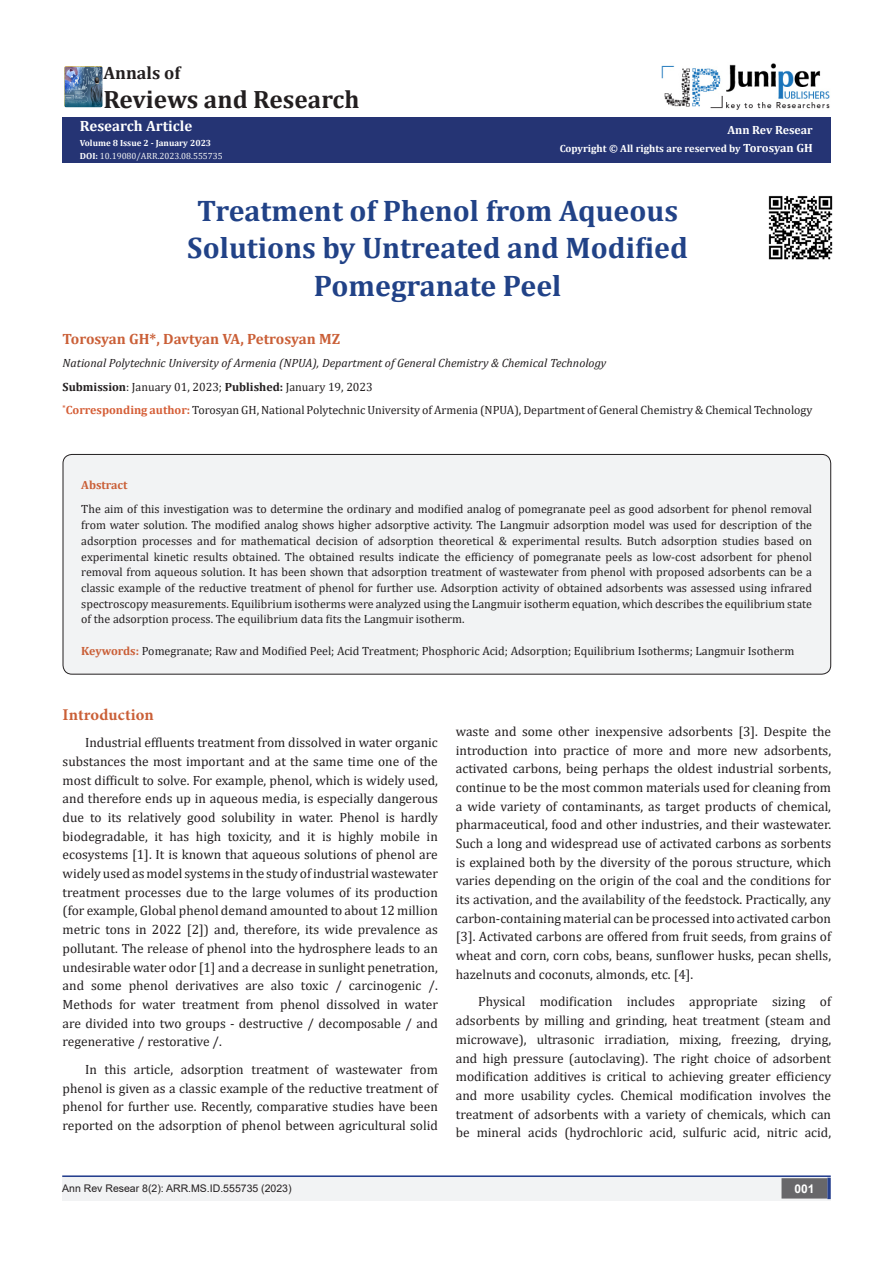
<style>
.page{position:relative;width:893px;height:1263px;background:#fff}
.page>*{position:absolute;margin:0;border:0;box-sizing:border-box;transform-origin:0 0}
.t1{font:700 29.85px/37.3px "Cambria";color:#214287;text-align:center}
.t2{font:700 25.2px "Cambria";color:#231f20}
.t3{font:700 18px "Cambria";color:#231f20}
.t4{font:700 16.5px "Minion Pro";letter-spacing:.005em;color:#ca5f37}
.t5{font:700 15px "Cambria";color:#ca5f37}
.t6{font:700 15px "Cambria";color:#fff}
.t7{font:13.5px/18.8px "Cambria";color:#231f20;text-align:justify}
.t8{font:12px/15.8px "Cambria";color:#231f20;text-align:justify}
.t9{font:italic 12px "Cambria";color:#231f20}
.t10{font:700 12px "Cambria";color:#fff}
.t11{font:700 12px "Cambria";color:#ca5f37}
.t12{font:700 12px "Arial";color:#fff}
.t13{font:700 10.5px "Cambria";color:#fff}
.t14{font:10.5px "Arial";color:#231f20}
.t15{font:9px "Cambria";color:#f0f1f2}
.t16{font:700 9px "Cambria";color:#fff}
.s1{font-weight:700;color:#fff}
.s2{font-size:12px}
.s3{font-weight:700}
.s4{font-weight:700;color:#d55e37}
.s5{font-weight:700;color:#ca5f37}
</style>
<div class="page">
<div style="left:62px;top:117px;width:768px;height:45px;background:#253474"></div>
<hr style="left:62px;top:1175px;width:769px;height:1px;background:#253f8e">
<div style="left:62px;top:1176px;width:441px;height:25px;background:#f2f3f4"></div>
<div style="left:503px;top:1176px;width:328px;height:25px;background:#f2f3f4"></div>
<div style="left:782px;top:1179px;width:45px;height:19px;background:#68676a"></div>
<div style="left:781px;top:1178px;width:46px;height:20px;border:2px solid #68676a"></div>
<svg style="left:827px;top:1178px;width:4px;height:21px"></svg>
<hr style="left:62px;top:1176px;width:769px;height:1px;background:#253f8e">
<img style="left:662px;top:63px;width:168px;height:47px">
<img style="left:64px;top:66px;width:38px;height:41px">
<div style="left:63px;top:454px;width:768px;height:220px;background:#f2f3f4;border-radius:9px"></div>
<div style="left:63px;top:454px;width:768px;height:220px;border:1px solid #231f20;border-radius:9px"></div>
<img style="left:768px;top:195px;width:65px;height:65px">
<p class="t3" style="left:103px;top:60px;width:79px">Annals of</p>
<p class="t2" style="left:103px;top:81px;width:258px">Reviews and Research</p>
<p class="t6" style="left:80px;top:115px;width:114px">Research Article</p>
<p class="t16" style="left:80px;top:136px;width:133px">Volume 8 Issue 2 - January 2023</p>
<p class="t15" style="left:80px;top:151px;width:144px"><span class="s1">DOI:</span> 10.19080/ARR.2023.08.555735</p>
<p class="t10" style="left:727px;top:121px;width:87px">Ann Rev Resear</p>
<p class="t13" style="left:560px;top:141px;width:255px">Copyright © All rights are reserved by <span class="s2">Torosyan GH</span></p>
<p class="t1" style="left:187px;top:191px;width:502px">Treatment of Phenol from Aqueous<br>Solutions by Untreated and Modified<br>Pomegranate Peel</p>
<p class="t5" style="left:63px;top:328px;width:279px">Torosyan GH*, Davtyan VA, Petrosyan MZ</p>
<p class="t9" style="left:63px;top:355px;width:545px">National Polytechnic University of Armenia (NPUA), Department of General Chemistry &amp; Chemical Technology</p>
<p class="t8" style="left:63px;top:378px;width:312px"><span class="s3">Submission</span>: January 01, 2023; <span class="s3">Published:</span> January 19, 2023</p>
<p class="t8" style="left:63px;top:402px;width:751px"><sup>*</sup><span class="s4">Corresponding author:</span> Torosyan GH, National Polytechnic University of Armenia (NPUA), Department of General Chemistry &amp; Chemical Technology</p>
<p class="t11" style="left:81px;top:476px;width:48px">Abstract</p>
<p class="t8" style="left:81px;top:501px;width:732px">The aim of this investigation was to determine the ordinary and modified analog of pomegranate peel as good adsorbent for phenol removal from water solution. The modified analog shows higher adsorptive activity. The Langmuir adsorption model was used for description of the adsorption processes and for mathematical decision of adsorption theoretical &amp; experimental results. Butch adsorption studies based on experimental kinetic results obtained. The obtained results indicate the efficiency of pomegranate peels as low-cost adsorbent for phenol removal from aqueous solution. It has been shown that adsorption treatment of wastewater from phenol with proposed adsorbents can be a classic example of the reductive treatment of phenol for further use. Adsorption activity of obtained adsorbents was assessed using infrared spectroscopy measurements. Equilibrium isotherms were analyzed using the Langmuir isotherm equation, which describes the equilibrium state of the adsorption process. The equilibrium data fits the Langmuir isotherm.</p>
<p class="t8" style="left:81px;top:643px;width:715px"><span class="s5">Keywords:</span> Pomegranate; Raw and Modified Peel; Acid Treatment; Phosphoric Acid; Adsorption; Equilibrium Isotherms; Langmuir Isotherm</p>
<p class="t4" style="left:63px;top:703px;width:93px">Introduction</p>
<p class="t7" style="left:63px;top:733px;width:377px;text-indent:22px">Industrial effluents treatment from dissolved in water organic substances the most important and at the same time one of the most difficult to solve. For example, phenol, which is widely used, and therefore ends up in aqueous media, is especially dangerous due to its relatively good solubility in water. Phenol is hardly biodegradable, it has high toxicity, and it is highly mobile in ecosystems [1]. It is known that aqueous solutions of phenol are widely used as model systems in the study of industrial wastewater treatment processes due to the large volumes of its production (for example, Global phenol demand amounted to about 12 million metric tons in 2022 [2]) and, therefore, its wide prevalence as pollutant. The release of phenol into the hydrosphere leads to an undesirable water odor [1] and a decrease in sunlight penetration, and some phenol derivatives are also toxic / carcinogenic /.<br>Methods for water treatment from phenol dissolved in water are divided into two groups - destructive / decomposable / and regenerative / restorative /.</p>
<p class="t7" style="left:63px;top:1060px;width:377px;text-indent:22px">In this article, adsorption treatment of wastewater from phenol is given as a classic example of the reductive treatment of phenol for further use. Recently, comparative studies have been reported on the adsorption of phenol between agricultural solid</p>
<p class="t7" style="left:456px;top:722px;width:377px">waste and some other inexpensive adsorbents [3]. Despite the introduction into practice of more and more new adsorbents, activated carbons, being perhaps the oldest industrial sorbents, continue to be the most common materials used for cleaning from a wide variety of contaminants, as target products of chemical, pharmaceutical, food and other industries, and their wastewater.<br>Such a long and widespread use of activated carbons as sorbents is explained both by the diversity of the porous structure, which varies depending on the origin of the coal and the conditions for its activation, and the availability of the feedstock. Practically, any carbon-containing material can be processed into activated carbon [3]. Activated carbons are offered from fruit seeds, from grains of wheat and corn, corn cobs, beans, sunflower husks, pecan shells, hazelnuts and coconuts, almonds, etc. [4].</p>
<p class="t7" style="left:456px;top:992px;width:377px;text-indent:22px">Physical modification includes appropriate sizing of adsorbents by milling and grinding, heat treatment (steam and microwave), ultrasonic irradiation, mixing, freezing, drying, and high pressure (autoclaving). The right choice of adsorbent modification additives is critical to achieving greater efficiency and more usability cycles. Chemical modification involves the treatment of adsorbents with a variety of chemicals, which can be mineral acids (hydrochloric acid, sulfuric acid, nitric acid,</p>
<p class="t14" style="left:62px;top:1181px;width:231px">Ann Rev Resear 8(2): ARR.MS.ID.555735 (2023)</p>
<p class="t12" style="left:794px;top:1180px;width:22px">001</p>
</div>
